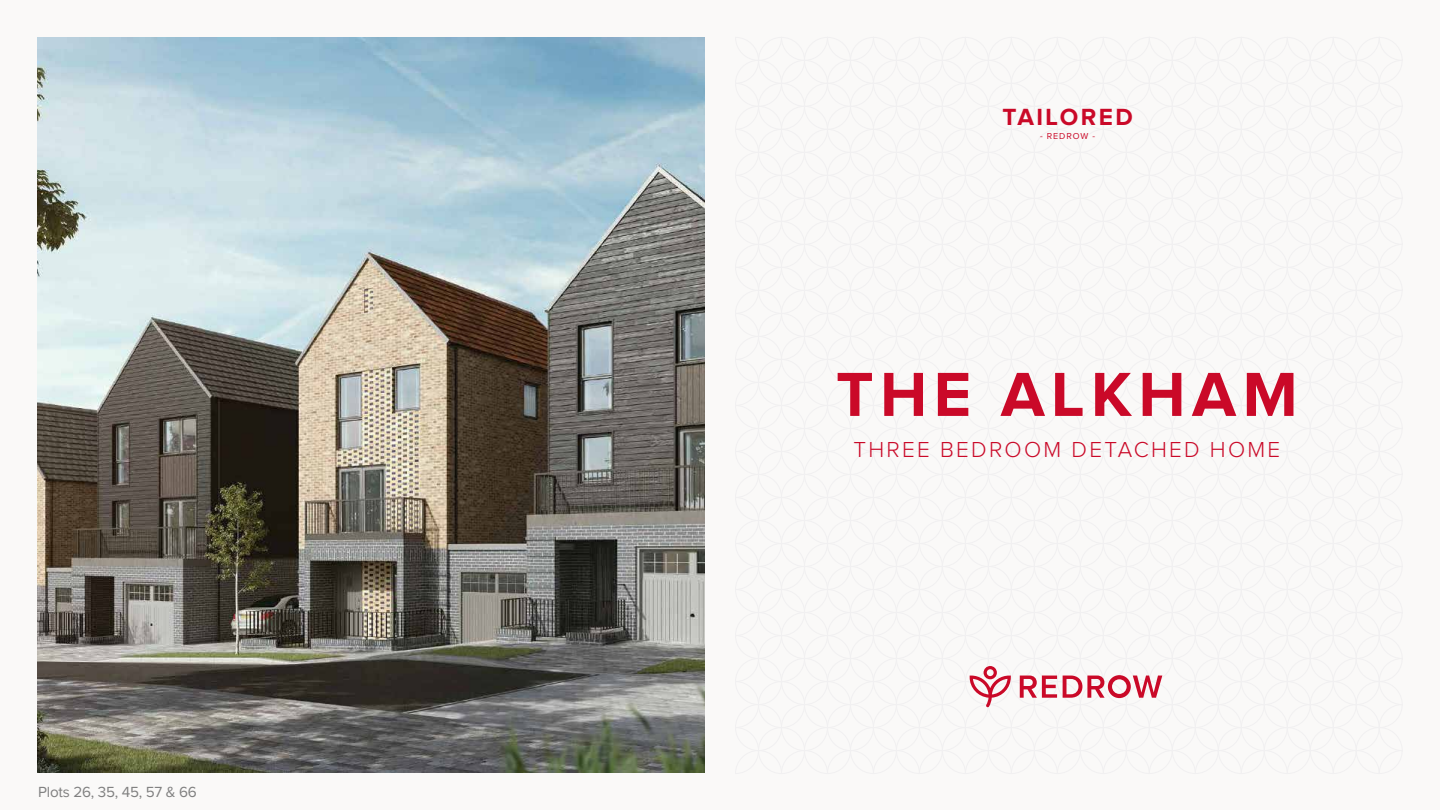
<style>
.page{position:relative;width:1440px;height:810px;background:#faf9f8}
.page>*{position:absolute;margin:0;border:0;box-sizing:border-box;transform-origin:0 0}
.t1{font:700 64.5px "Proxima Nova";letter-spacing:.1em;color:#ca0928}
.t2{font:700 24.3px "Proxima Nova";letter-spacing:.1em;color:#ca0928}
.t3{font:300 22.5px "Proxima Nova";letter-spacing:.1em;color:#ca0928}
.t4{font:15.23px "Proxima Nova";letter-spacing:-.015em;color:#808080}
.t5{font:8.93px "Proxima Nova";letter-spacing:.1em;color:#ca0928}
</style>
<div class="page">
<svg style="left:969px;top:666px;width:194px;height:42px"></svg>
<img style="left:38px;top:38px;width:667px;height:734px">
<p class="t4" style="left:38px;top:785px;width:160px">Plots 26, 35, 45, 57 &amp; 66</p>
<p class="t2" style="left:1002px;top:106px;width:132px">TAILORED</p>
<p class="t5" style="left:1040px;top:132px;width:56px">- REDROW -</p>
<h1 class="t1" style="left:836px;top:365px;width:463px">THE ALKHAM</h1>
<p class="t3" style="left:854px;top:439px;width:428px">THREE BEDROOM DETACHED HOME</p>
</div>
